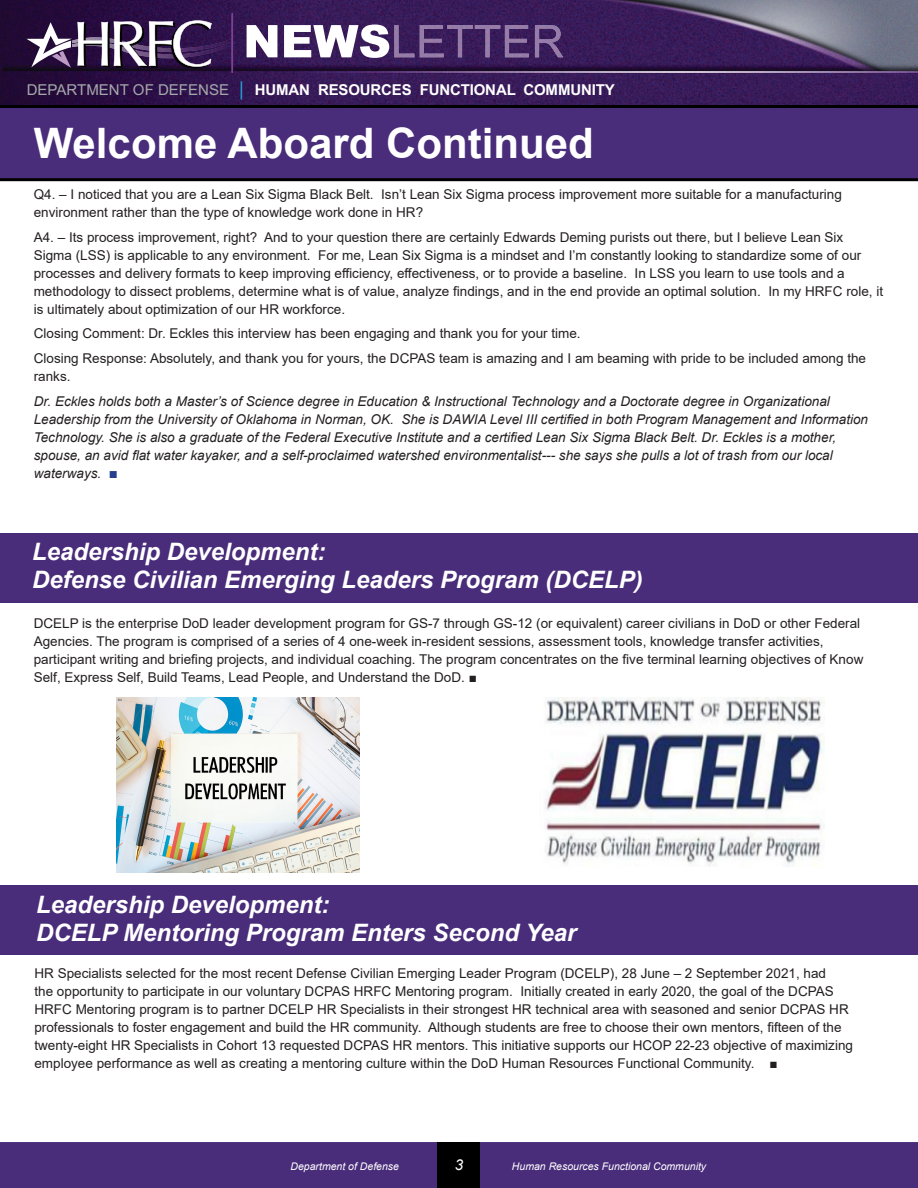
<style>
.page{position:relative;width:918px;height:1188px;background:#fff}
.page>*{position:absolute;margin:0;border:0;box-sizing:border-box;transform-origin:0 0}
.t1{font:700 42px "Arial";color:#fff}
.t2{font:italic 700 24px "Arial";color:#fff}
.t3{font:700 15px "Arial";letter-spacing:-.01em;color:#fff}
.t4{font:italic 15px "Arial";color:#fff}
.Body{font:13.5px/18px "Arial";color:#231f20}
.Body-2{font:italic 13.5px/18px "Arial";color:#231f20}
.t5{font:italic 10.5px "Arial";color:#fff}
.s1{font-weight:400;color:#a5a8ab}
.s2{font-weight:400;font-style:italic;color:#24a8e0}
.s3{font-family:"Century Gothic";font-style:normal;font-size:15px;color:#253f8e}
</style>
<div class="page">
<img style="left:0;top:0;width:918px;height:100px">
<img style="left:394px;top:25px;width:20px;height:32px">
<img style="left:420px;top:25px;width:24px;height:32px">
<img style="left:447px;top:25px;width:26px;height:32px">
<img style="left:475px;top:25px;width:25px;height:32px">
<img style="left:505px;top:25px;width:24px;height:32px">
<img style="left:535px;top:25px;width:28px;height:32px">
<img style="left:72px;top:42px;width:163px;height:16px">
<img style="left:72px;top:37px;width:160px;height:15px">
<div style="left:0;top:1142px;width:918px;height:46px;background:#492c7a"></div>
<div style="left:438px;top:1143px;width:42px;height:45px;background:#000"></div>
<div style="left:0;top:100px;width:918px;height:80px;background:#492c7a"></div>
<hr style="left:0;top:178px;width:918px;height:3px;background:#000">
<hr style="left:232px;top:13px;width:1px;height:60px;background:#7f3f97">
<svg style="left:247px;top:25px;width:30px;height:32px"></svg>
<svg style="left:284px;top:25px;width:105px;height:33px"></svg>
<svg style="left:26px;top:22px;width:46px;height:46px"></svg>
<svg style="left:78px;top:20px;width:134px;height:48px"></svg>
<hr style="left:0;top:105px;width:918px;height:3px;background:#000">
<div style="left:1px;top:534px;width:917px;height:69px;background:#492c7a"></div>
<img style="left:545px;top:698px;width:280px;height:169px">
<div style="left:0;top:885px;width:918px;height:70px;background:#492c7a"></div>
<img style="left:116px;top:697px;width:244px;height:176px">
<p class="t3" style="left:27px;top:80px;width:589px"><span class="s1">DEPARTMENT OF DEFENSE</span> <span class="s2">│</span> HUMAN RESOURCES FUNCTIONAL COMMUNITY</p>
<p class="t1" style="left:34px;top:114px;width:562px">Welcome Aboard Continued</p>
<p class="Body" style="left:34px;top:185px;width:810px">Q4. – I noticed that you are a Lean Six Sigma Black Belt. Isn’t Lean Six Sigma process improvement more suitable for a manufacturing environment rather than the type of knowledge work done in HR?</p>
<p class="Body" style="left:34px;top:228px;width:851px">A4. – Its process improvement, right? And to your question there are certainly Edwards Deming purists out there, but I believe Lean Six Sigma (LSS) is applicable to any environment. For me, Lean Six Sigma is a mindset and I’m constantly looking to standardize some of our processes and delivery formats to keep improving efficiency, effectiveness, or to provide a baseline. In LSS you learn to use tools and a methodology to dissect problems, determine what is of value, analyze findings, and in the end provide an optimal solution. In my HRFC role, it is ultimately about optimization of our HR workforce.</p>
<p class="Body" style="left:34px;top:325px;width:548px">Closing Comment: Dr. Eckles this interview has been engaging and thank you for your time.</p>
<p class="Body" style="left:34px;top:349px;width:834px">Closing Response: Absolutely, and thank you for yours, the DCPAS team is amazing and I am beaming with pride to be included among the ranks.</p>
<p class="Body-2" style="left:34px;top:392px;width:836px">Dr. Eckles holds both a Master’s of Science degree in Education &amp; Instructional Technology and a Doctorate degree in Organizational Leadership from the University of Oklahoma in Norman, OK. She is DAWIA Level III certified in both Program Management and Information Technology. She is also a graduate of the Federal Executive Institute and a certified Lean Six Sigma Black Belt. Dr. Eckles is a mother, spouse, an avid flat water kayaker, and a self-proclaimed watershed environmentalist--- she says she pulls a lot of trash from our local waterways. <span class="s3">■</span></p>
<p class="t2" style="left:32px;top:535px;width:295px">Leadership Development:</p>
<p class="t2" style="left:32px;top:564px;width:612px">Defense Civilian Emerging Leaders Program (DCELP)</p>
<p class="Body" style="left:34px;top:614px;width:831px">DCELP is the enterprise DoD leader development program for GS-7 through GS-12 (or equivalent) career civilians in DoD or other Federal Agencies. The program is comprised of a series of 4 one-week in-resident sessions, assessment tools, knowledge transfer activities, participant writing and briefing projects, and individual coaching. The program concentrates on the five terminal learning objectives of Know Self, Express Self, Build Teams, Lead People, and Understand the DoD. ■</p>
<p class="t2" style="left:36px;top:888px;width:295px">Leadership Development:</p>
<p class="t2" style="left:36px;top:917px;width:542px">DCELP Mentoring Program Enters Second Year</p>
<p class="Body" style="left:34px;top:964px;width:820px">HR Specialists selected for the most recent Defense Civilian Emerging Leader Program (DCELP), 28 June – 2 September 2021, had<br>the opportunity to participate in our voluntary DCPAS HRFC Mentoring program. Initially created in early 2020, the goal of the DCPAS HRFC Mentoring program is to partner DCELP HR Specialists in their strongest HR technical area with seasoned and senior DCPAS HR professionals to foster engagement and build the HR community. Although students are free to choose their own mentors, fifteen of the twenty-eight HR Specialists in Cohort 13 requested DCPAS HR mentors. This initiative supports our HCOP 22-23 objective of maximizing employee performance as well as creating a mentoring culture within the DoD Human Resources Functional Community. ■</p>
<p class="t5" style="left:291px;top:1159px;width:110px">Department of Defense</p>
<p class="t4" style="left:455px;top:1155px;width:10px">3</p>
<p class="t5" style="left:512px;top:1159px;width:196px">Human Resources Functional Community</p>
</div>
